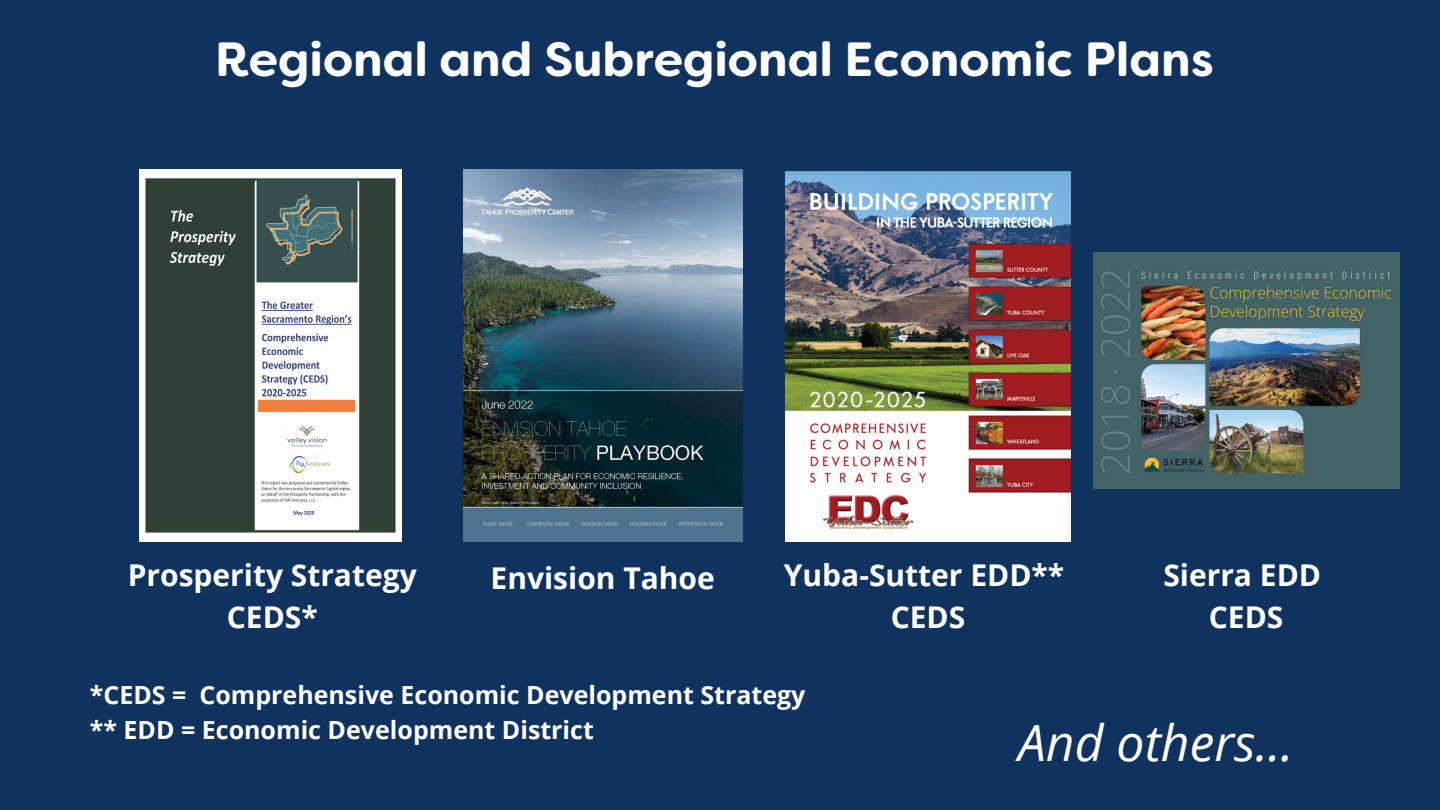
<style>
.page{position:relative;width:1440px;height:810px;background:#0f325f}
.page>*{position:absolute;margin:0;border:0;box-sizing:border-box;transform-origin:0 0}
.t1{font:italic 50px "Open Sans";color:#fff}
.t2{font:700 48px "Filson Soft";color:#fff}
.t3{font:700 30px/42px "Open Sans";color:#fff;text-align:center}
.t4{font:700 25px/34.5px "Open Sans";color:#fff}
</style>
<div class="page">
<img style="left:786px;top:171px;width:285px;height:371px">
<img style="left:1094px;top:252px;width:306px;height:236px">
<img style="left:463px;top:169px;width:279px;height:372px">
<img style="left:139px;top:169px;width:263px;height:372px">
<h2 class="t2" style="left:215px;top:42px;width:1000px">Regional and Subregional Economic Plans</h2>
<p class="t3" style="left:128px;top:553px;width:291px">Prosperity Strategy<br>CEDS*</p>
<p class="t3" style="left:491px;top:556px;width:226px">Envision Tahoe</p>
<p class="t3" style="left:784px;top:553px;width:282px">Yuba-Sutter EDD**<br>CEDS</p>
<p class="t3" style="left:1163px;top:553px;width:159px">Sierra EDD<br>CEDS</p>
<p class="t4" style="left:90px;top:677px;width:717px">*CEDS = Comprehensive Economic Development Strategy ** EDD = Economic Development District</p>
<h1 class="t1" style="left:1018px;top:707px;width:277px">And others...</h1>
</div>
